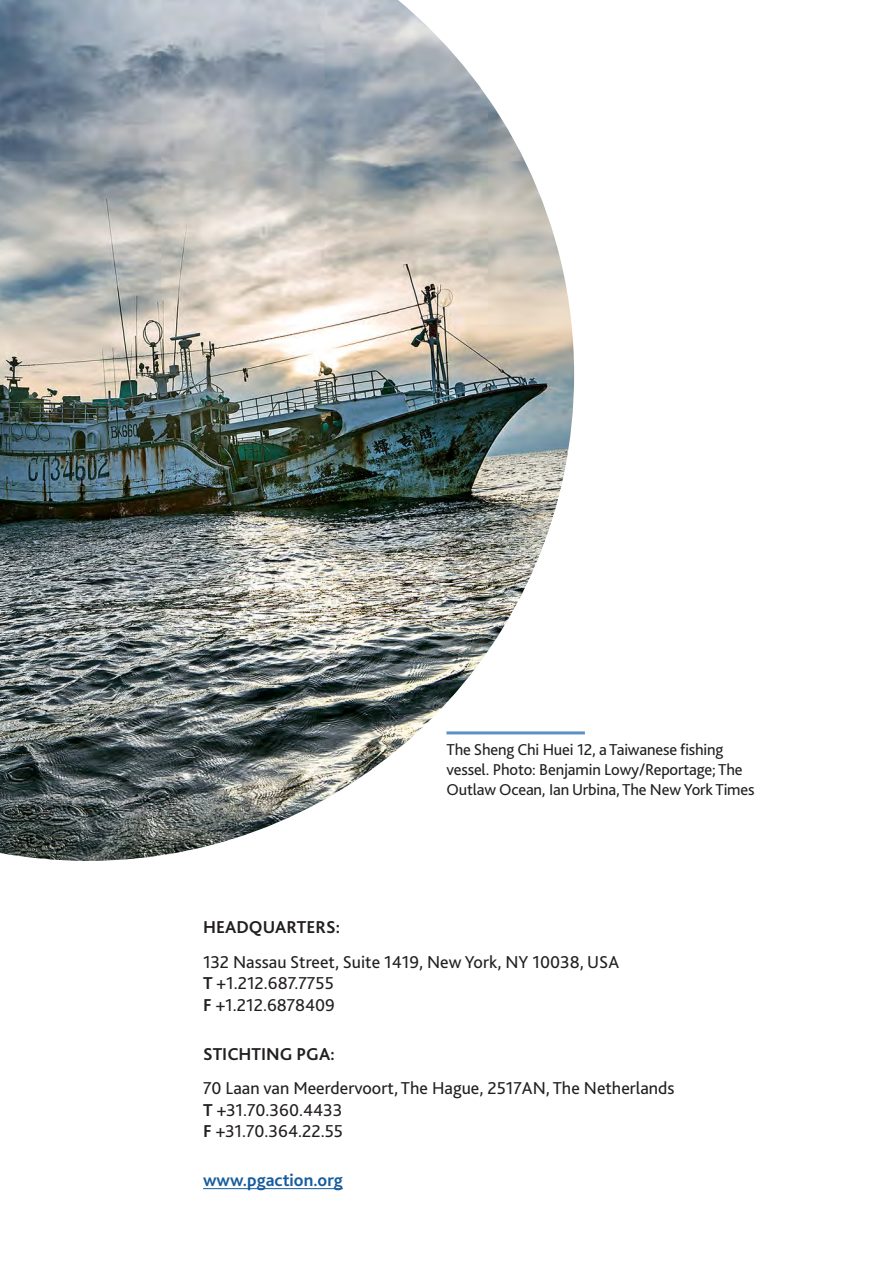
<style>
.page{position:relative;width:893px;height:1263px;background:#fff}
.page>*{position:absolute;margin:0;border:0;box-sizing:border-box;transform-origin:0 0}
.t1{font:18px "Bliss 2";color:#231f20}
.t2{font:700 18px "Bliss 2";color:#231f20}
.t3{font:700 18px "Bliss 2";color:#175d9e}
.Headline{font:16.5px/19.8px "Bliss 2";letter-spacing:-.01em;color:#231f20}
.s1{font-weight:700}
</style>
<div class="page">
<hr style="left:446px;top:731px;width:139px;height:3px;background:#5b90c7">
<hr style="left:203px;top:1188px;width:140px;height:1px;background:#175d9e">
<img style="left:0;top:0;width:574px;height:861px">
<p class="Headline" style="left:446px;top:740px;width:310px">The Sheng Chi Huei 12, a Taiwanese fishing vessel. Photo: Benjamin Lowy/Reportage; The<br>Outlaw Ocean, Ian Urbina, The New York Times</p>
<p class="t2" style="left:203px;top:916px;width:138px">HEADQUARTERS:</p>
<p class="t1" style="left:203px;top:950px;width:418px">132 Nassau Street, Suite 1419, New York, NY 10038, USA</p>
<p class="t1" style="left:203px;top:972px;width:132px"><span class="s1">T</span> +1.212.687.7755</p>
<p class="t1" style="left:203px;top:994px;width:133px"><span class="s1">F</span> +1.212.6878409</p>
<p class="t2" style="left:203px;top:1042px;width:133px">STICHTING PGA:</p>
<p class="t1" style="left:203px;top:1077px;width:473px">70 Laan van Meerdervoort, The Hague, 2517AN, The Netherlands</p>
<p class="t1" style="left:203px;top:1098px;width:141px"><span class="s1">T</span> +31.70.360.4433</p>
<p class="t1" style="left:203px;top:1120px;width:142px"><span class="s1">F</span> +31.70.364.22.55</p>
<p class="t3" style="left:203px;top:1169px;width:141px">www.pgaction.org</p>
</div>
